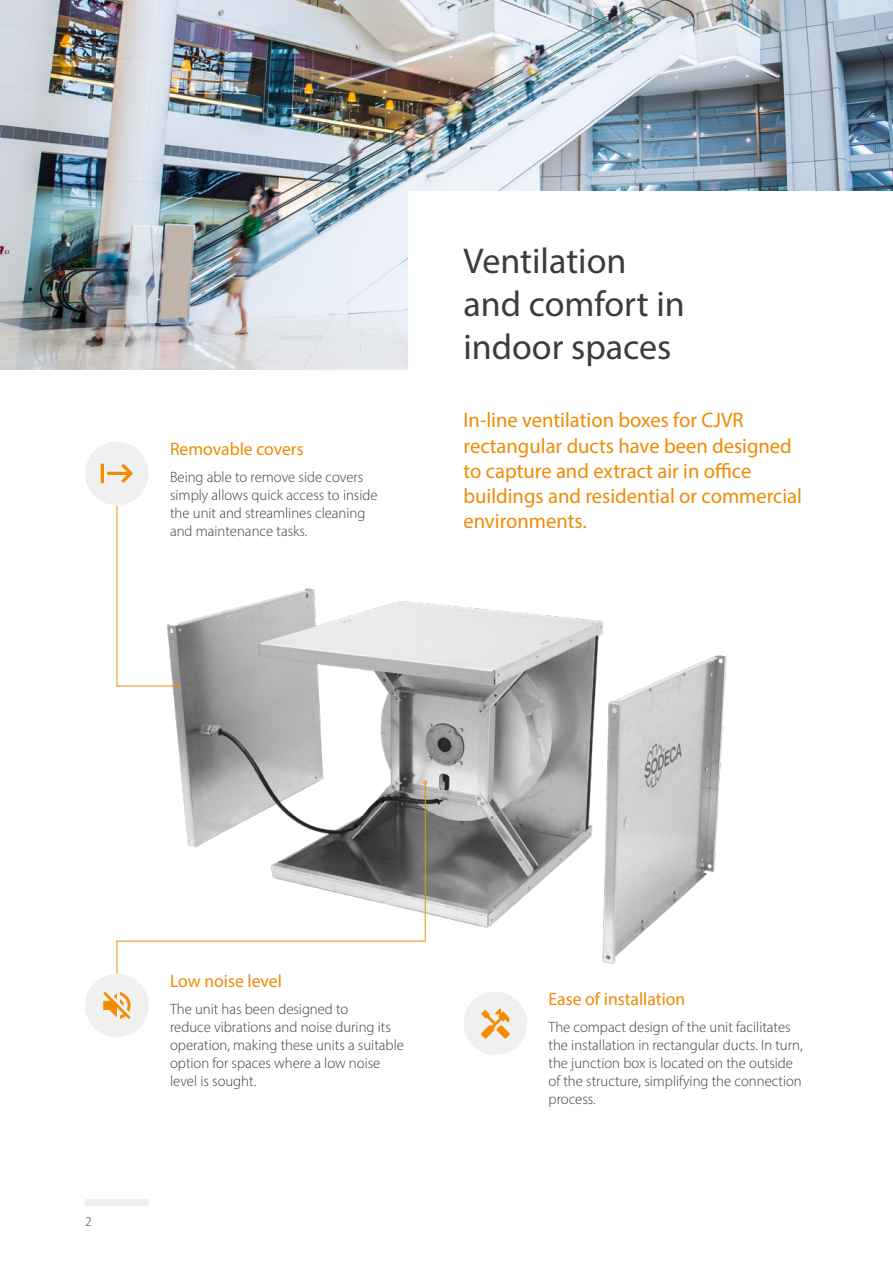
<style>
.page{position:relative;width:893px;height:1263px;background:#fff}
.page>*{position:absolute;margin:0;border:0;box-sizing:border-box;transform-origin:0 0}
.t1{font:36px/43.2px "Myriad Pro";color:#3c3c3b}
.t2{font:21px/25.2px "Myriad Pro";color:#f18a04}
.t3{font:18px "Myriad Pro";color:#f18a04}
.t4{font:300 15px/18px "Myriad Pro";color:#3c3c3b}
.t5{font:300 13.5px "Myriad Pro";color:#3c3c3b}
</style>
<div class="page">
<div style="left:85px;top:1199px;width:64px;height:6px;background:#f0f0f0"></div>
<img style="left:156px;top:588px;width:571px;height:376px">
<hr style="left:117px;top:941px;width:1px;height:37px;background:#f28c00">
<hr style="left:117px;top:686px;width:58px;height:1px;background:#f28c00">
<svg style="left:175px;top:684px;width:4px;height:4px"></svg>
<hr style="left:117px;top:504px;width:1px;height:182px;background:#f28c00">
<img style="left:0;top:0;width:893px;height:370px">
<div style="left:408px;top:191px;width:485px;height:213px;background:#fff"></div>
<div style="left:85px;top:441px;width:64px;height:64px;background:#f0f0f0;border-radius:50%"></div>
<svg style="left:101px;top:464px;width:32px;height:19px"></svg>
<div style="left:463px;top:991px;width:64px;height:64px;background:#f0f0f0;border-radius:50%"></div>
<svg style="left:481px;top:1008px;width:29px;height:31px"></svg>
<div style="left:85px;top:973px;width:64px;height:64px;background:#f0f0f0;border-radius:50%"></div>
<svg style="left:103px;top:992px;width:28px;height:27px"></svg>
<hr style="left:425px;top:784px;width:1px;height:157px;background:#f28c00">
<svg style="left:423px;top:781px;width:4px;height:3px"></svg>
<hr style="left:117px;top:941px;width:309px;height:1px;background:#f28c00">
<p class="t3" style="left:170px;top:438px;width:135px">Removable covers</p>
<p class="t4" style="left:170px;top:467px;width:209px">Being able to remove side covers simply allows quick access to inside the unit and streamlines cleaning and maintenance tasks.</p>
<h1 class="t1" style="left:463px;top:239px;width:223px">Ventilation and comfort in indoor spaces</h1>
<h2 class="t2" style="left:463px;top:407px;width:340px">In-line ventilation boxes for CJVR rectangular ducts have been designed to capture and extract air in office buildings and residential or commercial environments.</h2>
<p class="t5" style="left:85px;top:1214px;width:8px">2</p>
<p class="t3" style="left:170px;top:970px;width:113px">Low noise level</p>
<p class="t4" style="left:170px;top:999px;width:235px">The unit has been designed to<br>reduce vibrations and noise during its operation, making these units a suitable option for spaces where a low noise level is sought.</p>
<p class="t3" style="left:549px;top:988px;width:138px">Ease of installation</p>
<p class="t4" style="left:549px;top:1017px;width:256px">The compact design of the unit facilitates the installation in rectangular ducts. In turn, the junction box is located on the outside of the structure, simplifying the connection process.</p>
</div>
